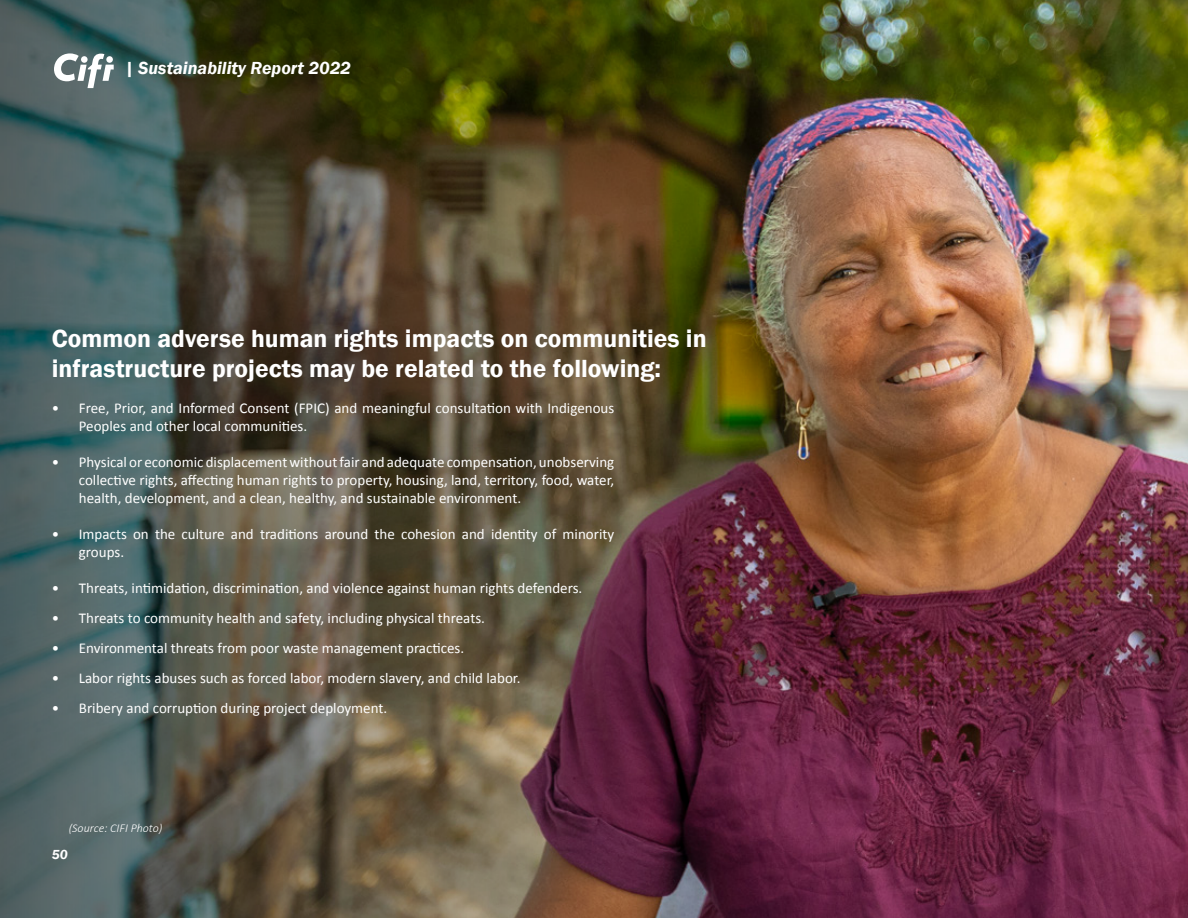
<style>
.page{position:relative;width:1188px;height:918px;background:#fff}
.page>*{position:absolute;margin:0;border:0;box-sizing:border-box;transform-origin:0 0}
.t1{font:600 25.5px/30.6px "Franklin Gothic";color:#fff}
.t2{font:italic 600 18px "Franklin Gothic";color:#fff}
.t3{font:15px/18px "Calibri";color:#fff}
.t4{font:italic 600 13.5px "Franklin Gothic";color:#fff}
.t5{font:italic 300 12px "Calibri";color:#fff}
</style>
<div class="page">
<img style="left:765px;top:0;width:423px;height:918px">
<img style="left:0;top:0;width:765px;height:918px">
<svg style="left:54px;top:53px;width:60px;height:35px"></svg>
<p class="t2" style="left:125px;top:56px;width:228px">| Sustainability Report 2022</p>
<h1 class="t1" style="left:52px;top:323px;width:656px">Common adverse human rights impacts on communities in infrastructure projects may be related to the following:</h1>
<p class="t3" style="left:79px;top:399px;width:537px;text-indent:-27px">• Free, Prior, and Informed Consent (FPIC) and meaningful consultation with Indigenous<br>Peoples and other local communities.</p>
<p class="t3" style="left:79px;top:453px;width:537px;text-align:justify;text-indent:-27px">• Physical or economic displacement without fair and adequate compensation, unobserving collective rights, affecting human rights to property, housing, land, territory, food, water, health, development, and a clean, healthy, and sustainable environment.</p>
<p class="t3" style="left:79px;top:525px;width:537px;text-indent:-27px">• Impacts on the culture and traditions around the cohesion and identity of minority groups.</p>
<p class="t3" style="left:52px;top:579px;width:532px">• Threats, intimidation, discrimination, and violence against human rights defenders.</p>
<p class="t3" style="left:52px;top:609px;width:435px">• Threats to community health and safety, including physical threats.</p>
<p class="t3" style="left:52px;top:639px;width:414px">• Environmental threats from poor waste management practices.</p>
<p class="t3" style="left:52px;top:669px;width:470px">• Labor rights abuses such as forced labor, modern slavery, and child labor.</p>
<p class="t3" style="left:52px;top:699px;width:337px">• Bribery and corruption during project deployment.</p>
<p class="t5" style="left:69px;top:820px;width:95px">(Source: CIFI Photo)</p>
<p class="t4" style="left:52px;top:846px;width:17px">50</p>
</div>
